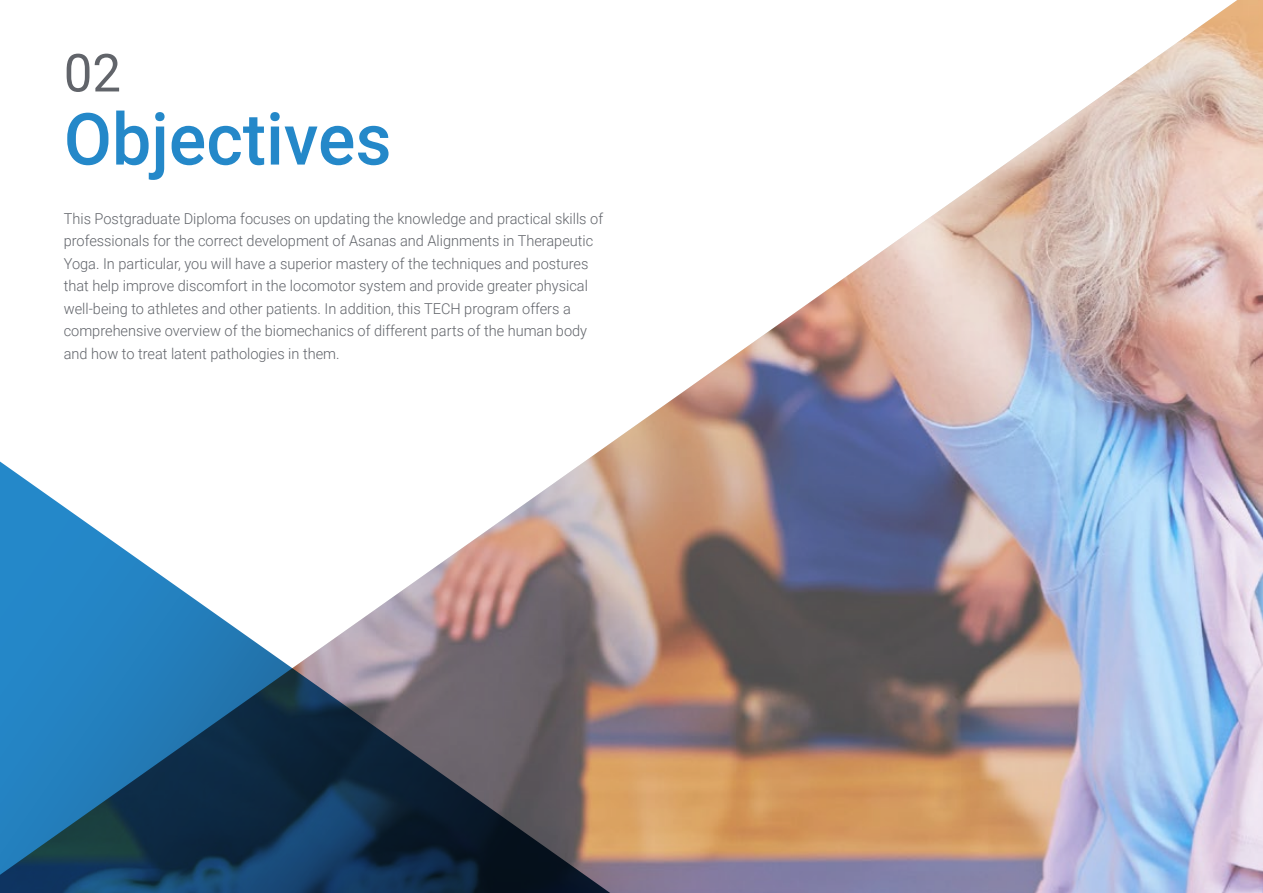
<style>
.page{position:relative;width:1263px;height:893px;background:#fff}
.page>*{position:absolute;margin:0;border:0;box-sizing:border-box;transform-origin:0 0}
.t1{font:500 72px "Roboto";color:#2488c9}
.t2{font:52.5px "Roboto";color:#61646a}
.t3{font:300 15px/22.5px "Roboto";color:#61646a}
</style>
<div class="page">
<img style="left:606px;top:0;width:657px;height:893px">
<svg style="left:0;top:446px;width:640px;height:447px"></svg>
<h2 class="t2" style="left:64px;top:36px;width:59px">02</h2>
<h1 class="t1" style="left:64px;top:89px;width:329px">Objectives</h1>
<p class="t3" style="left:64px;top:207px;width:541px">This Postgraduate Diploma focuses on updating the knowledge and practical skills of professionals for the correct development of Asanas and Alignments in Therapeutic Yoga. In particular, you will have a superior mastery of the techniques and postures that help improve discomfort in the locomotor system and provide greater physical well-being to athletes and other patients. In addition, this TECH program offers a comprehensive overview of the biomechanics of different parts of the human body and how to treat latent pathologies in them.</p>
</div>
